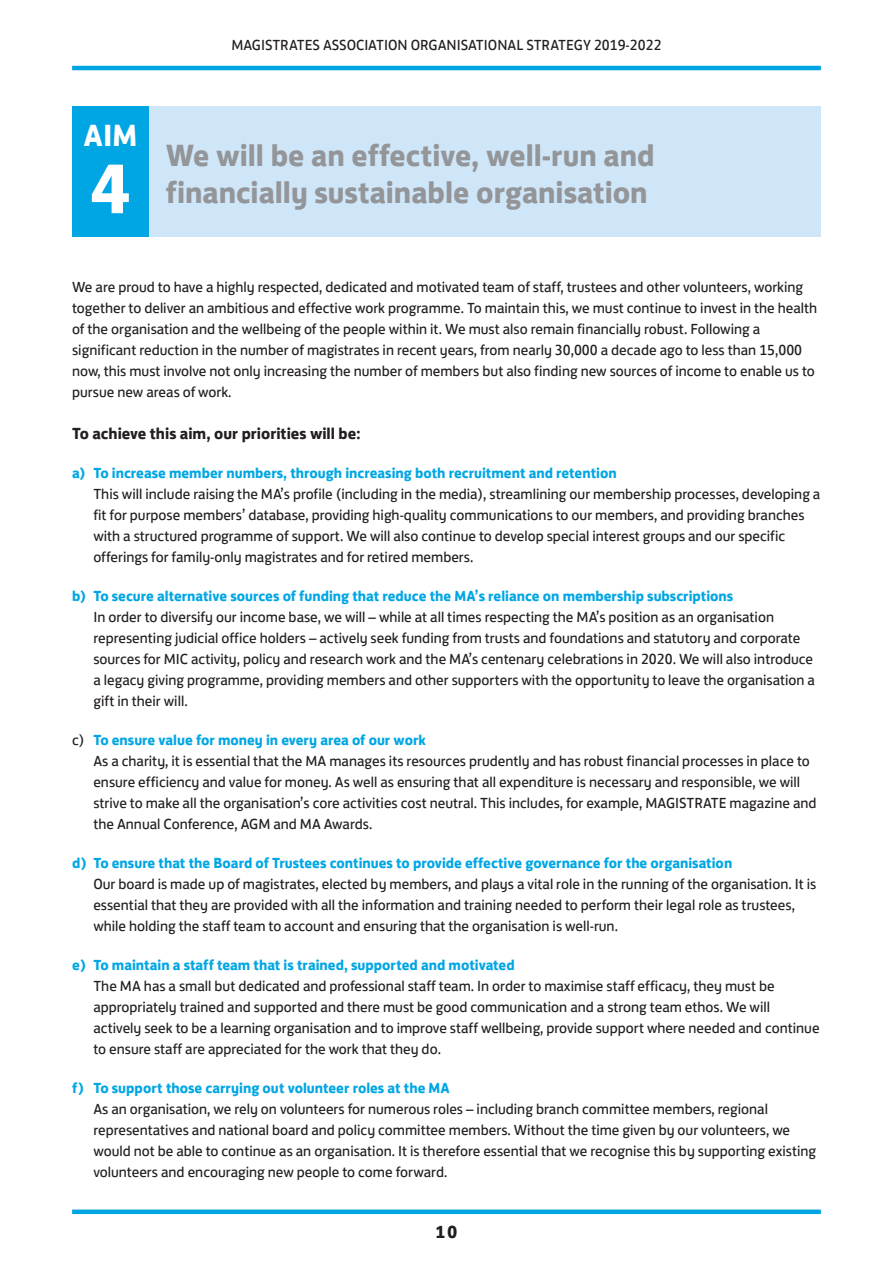
<style>
.page{position:relative;width:893px;height:1263px;background:#fff}
.page>*{position:absolute;margin:0;border:0;box-sizing:border-box;transform-origin:0 0}
.t1{font:700 72px "FS Jack";color:#fff}
.t2{font:700 31.5px "FS Jack";color:#939598}
.t3{font:700 31.5px "FS Jack";color:#fff}
.t4{font:700 18px "FS Jack";color:#231f20}
.t5{font:700 16.5px "FS Jack";color:#231f20}
.t6{font:15px/21px "FS Jack";color:#231f20}
.t7{font:700 15px "FS Jack";color:#00a6e4}
.s1{font-weight:700;color:#00a6e4}
</style>
<div class="page">
<hr style="left:72px;top:66px;width:748px;height:4px;background:#00a6e4">
<hr style="left:72px;top:1210px;width:748px;height:4px;background:#00a6e4">
<div style="left:140px;top:106px;width:680px;height:131px;background:#cee6f8"></div>
<div style="left:72px;top:106px;width:77px;height:131px;background:#00a6e4"></div>
<h2 class="t3" style="left:83px;top:124px;width:55px">AIM</h2>
<h1 class="t1" style="left:90px;top:162px;width:43px">4</h1>
<p class="t6" style="left:231px;top:36px;width:431px">MAGISTRATES ASSOCIATION ORGANISATIONAL STRATEGY 2019-2022</p>
<h2 class="t2" style="left:166px;top:143px;width:490px">We will be an effective, well-run and</h2>
<h2 class="t2" style="left:166px;top:181px;width:483px">financially sustainable organisation</h2>
<p class="t6" style="left:72px;top:278px;width:746px">We are proud to have a highly respected, dedicated and motivated team of staff, trustees and other volunteers, working together to deliver an ambitious and effective work programme. To maintain this, we must continue to invest in the health of the organisation and the wellbeing of the people within it. We must also remain financially robust. Following a significant reduction in the number of magistrates in recent years, from nearly 30,000 a decade ago to less than 15,000 now, this must involve not only increasing the number of members but also finding new sources of income to enable us to pursue new areas of work.</p>
<p class="t5" style="left:72px;top:427px;width:290px">To achieve this aim, our priorities will be:</p>
<p class="t7" style="left:72px;top:467px;width:546px">a) To increase member numbers, through increasing both recruitment and retention</p>
<p class="t6" style="left:93px;top:485px;width:728px">This will include raising the MA’s profile (including in the media), streamlining our membership processes, developing a fit for purpose members’ database, providing high-quality communications to our members, and providing branches with a structured programme of support. We will also continue to develop special interest groups and our specific offerings for family-only magistrates and for retired members.</p>
<p class="t7" style="left:72px;top:590px;width:662px">b) To secure alternative sources of funding that reduce the MA’s reliance on membership subscriptions</p>
<p class="t6" style="left:93px;top:608px;width:723px">In order to diversify our income base, we will – while at all times respecting the MA’s position as an organisation representing judicial office holders – actively seek funding from trusts and foundations and statutory and corporate sources for MIC activity, policy and research work and the MA’s centenary celebrations in 2020. We will also introduce a legacy giving programme, providing members and other supporters with the opportunity to leave the organisation a gift in their will.</p>
<p class="t6" style="left:93px;top:731px;width:724px;text-indent:-21px">c) <span class="s1">To ensure value for money in every area of our work<br></span>As a charity, it is essential that the MA manages its resources prudently and has robust financial processes in place to ensure efficiency and value for money. As well as ensuring that all expenditure is necessary and responsible, we will strive to make all the organisation’s core activities cost neutral. This includes, for example, MAGISTRATE magazine and the Annual Conference, AGM and MA Awards.</p>
<p class="t7" style="left:72px;top:857px;width:661px">d) To ensure that the Board of Trustees continues to provide effective governance for the organisation</p>
<p class="t6" style="left:93px;top:875px;width:724px">Our board is made up of magistrates, elected by members, and plays a vital role in the running of the organisation. It is essential that they are provided with all the information and training needed to perform their legal role as trustees, while holding the staff team to account and ensuring that the organisation is well-run.</p>
<p class="t7" style="left:72px;top:959px;width:444px">e) To maintain a staff team that is trained, supported and motivated</p>
<p class="t6" style="left:93px;top:977px;width:727px">The MA has a small but dedicated and professional staff team. In order to maximise staff efficacy, they must be appropriately trained and supported and there must be good communication and a strong team ethos. We will actively seek to be a learning organisation and to improve staff wellbeing, provide support where needed and continue to ensure staff are appreciated for the work that they do.</p>
<p class="t7" style="left:72px;top:1082px;width:379px">f) To support those carrying out volunteer roles at the MA</p>
<p class="t6" style="left:93px;top:1100px;width:724px">As an organisation, we rely on volunteers for numerous roles – including branch committee members, regional representatives and national board and policy committee members. Without the time given by our volunteers, we would not be able to continue as an organisation. It is therefore essential that we recognise this by supporting existing volunteers and encouraging new people to come forward.</p>
<p class="t4" style="left:435px;top:1225px;width:23px">10</p>
</div>
